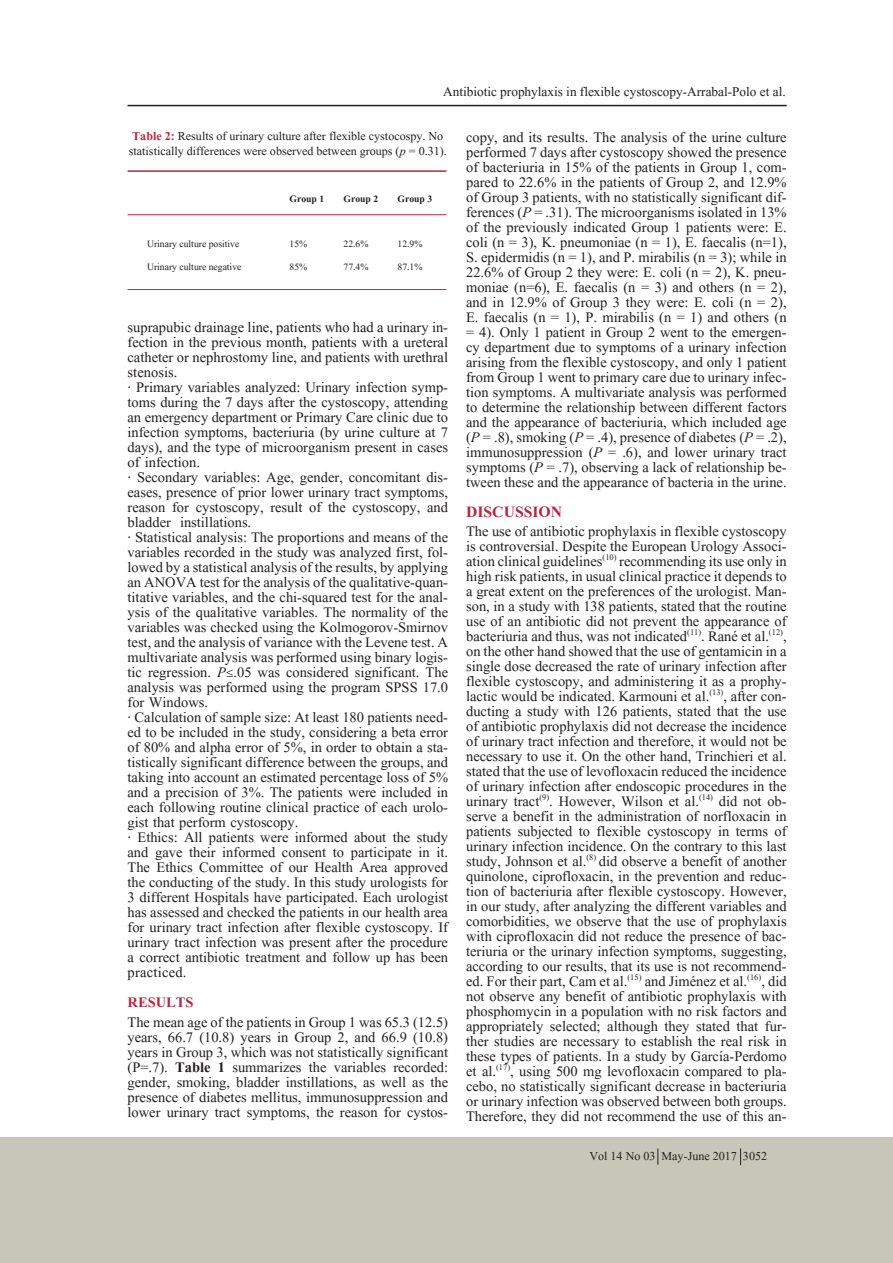
<style>
.page{position:relative;width:893px;height:1263px;background:#fff}
.page>*{position:absolute;margin:0;border:0;box-sizing:border-box;transform-origin:0 0}
.t1{font:700 19.5px "Aparajita";color:#b62841}
.t2{font:18px/15px "Aparajita";color:#231f20;text-align:justify}
.t3{font:700 18px "Aparajita";color:#b62841}
.t4{font:16.5px "Aparajita";color:#231f20}
.t5{font:15px/15px "Aparajita";color:#231f20}
.t6{font:12px "Aparajita";color:#231f20}
.t7{font:700 12px "Aparajita";color:#231f20}
.s1{font-weight:700;color:#b62841}
.s2{font-style:italic}
.s3{font-family:"Adobe Arabic"}
.s4{font-weight:700}
</style>
<div class="page">
<div style="left:0;top:1137px;width:893px;height:126px;background:#c7c7b9"></div>
<hr style="left:128px;top:105px;width:659px;height:1px;background:#231f20">
<hr style="left:128px;top:170px;width:318px;height:2px;background:#b62841">
<hr style="left:128px;top:214px;width:318px;height:1px;background:#b62841">
<hr style="left:128px;top:289px;width:318px;height:1px;background:#b62841">
<svg style="left:657px;top:1148px;width:1px;height:17px"></svg>
<svg style="left:740px;top:1148px;width:1px;height:17px"></svg>
<p class="t4" style="left:443px;top:84px;width:344px">Antibiotic prophylaxis in flexible cystoscopy-Arrabal-Polo et al.</p>
<p class="t5" style="left:129px;top:130px;width:319px"><span class="s1">Table 2:</span> Results of urinary culture after flexible cystocospy. No statistically differences were observed between groups (<span class="s2">p</span> = 0.31).</p>
<p class="t7" style="left:290px;top:194px;width:36px">Group 1</p>
<p class="t7" style="left:344px;top:194px;width:36px">Group 2</p>
<p class="t7" style="left:398px;top:194px;width:36px">Group 3</p>
<p class="t6" style="left:147px;top:238px;width:94px">Urinary culture positive</p>
<p class="t6" style="left:290px;top:238px;width:19px">15%</p>
<p class="t6" style="left:344px;top:238px;width:26px">22.6%</p>
<p class="t6" style="left:398px;top:238px;width:26px">12.9%</p>
<p class="t6" style="left:147px;top:261px;width:96px">Urinary culture negative</p>
<p class="t6" style="left:290px;top:261px;width:19px">85%</p>
<p class="t6" style="left:344px;top:261px;width:26px">77.4%</p>
<p class="t6" style="left:398px;top:261px;width:26px">87.1%</p>
<p class="t2" style="left:128px;top:322px;width:322px">suprapubic drainage line, patients who had a urinary in&shy;fection in the previous month, patients with a ureteral catheter or nephrostomy line, and patients with urethral stenosis.</p>
<p class="t2" style="left:128px;top:382px;width:322px">· Primary variables analyzed: Urinary infection symp&shy;toms during the 7 days after the cystoscopy, attending an emergency department or Primary Care clinic due to infection symptoms, bacteriuria (by urine culture at 7 days), and the type of microorganism present in cases of infection.</p>
<p class="t2" style="left:128px;top:472px;width:322px">· Secondary variables: Age, gender, concomitant dis&shy;eases, presence of prior lower urinary tract symptoms, reason for cystoscopy, result of the cystoscopy, and bladder instillations.</p>
<p class="t2" style="left:128px;top:532px;width:322px">· Statistical analysis: The proportions and means of the variables recorded in the study was analyzed first, fol&shy;lowed by a statistical analysis of the results, by applying an ANOVA test for the analysis of the qualitative-quan&shy;titative variables, and the chi-squared test for the anal&shy;ysis of the qualitative variables. The normality of the variables was checked using the Kolmogorov-Smirnov test, and the analysis of variance with the Levene test. A multivariate analysis was performed using binary logis&shy;tic regression. <span class="s2">P</span><span class="s3">≤</span>.05 was considered significant. The analysis was performed using the program SPSS 17.0 for Windows.</p>
<p class="t2" style="left:128px;top:712px;width:322px">· Calculation of sample size: At least 180 patients need&shy;ed to be included in the study, considering a beta error of 80% and alpha error of 5%, in order to obtain a sta&shy;tistically significant difference between the groups, and taking into account an estimated percentage loss of 5% and a precision of 3%. The patients were included in each following routine clinical practice of each urolo&shy;gist that perform cystoscopy.</p>
<p class="t2" style="left:128px;top:832px;width:322px">· Ethics: All patients were informed about the study and gave their informed consent to participate in it.<br>The Ethics Committee of our Health Area approved the conducting of the study. In this study urologists for 3 different Hospitals have participated. Each urologist has assessed and checked the patients in our health area for urinary tract infection after flexible cystoscopy. If urinary tract infection was present after the procedure a correct antibiotic treatment and follow up has been practiced.</p>
<p class="t3" style="left:128px;top:994px;width:68px">RESULTS</p>
<p class="t2" style="left:128px;top:1016px;width:322px">The mean age of the patients in Group 1 was 65.3 (12.5) years, 66.7 (10.8) years in Group 2, and 66.9 (10.8) years in Group 3, which was not statistically significant (P=.7). <span class="s4">Table 1</span> summarizes the variables recorded: gender, smoking, bladder instillations, as well as the presence of diabetes mellitus, immunosuppression and lower urinary tract symptoms, the reason for cystos-</p>
<p class="t2" style="left:466px;top:131px;width:322px">copy, and its results. The analysis of the urine culture performed 7 days after cystoscopy showed the presence of bacteriuria in 15% of the patients in Group 1, com&shy;pared to 22.6% in the patients of Group 2, and 12.9% of Group 3 patients, with no statistically significant dif&shy;ferences (<span class="s2">P</span> = .31). The microorganisms isolated in 13% of the previously indicated Group 1 patients were: E. coli (n = 3), K. pneumoniae (n = 1), E. faecalis (n=1), S. epidermidis (n = 1), and P. mirabilis (n = 3); while in 22.6% of Group 2 they were: E. coli (n = 2), K. pneu&shy;moniae (n=6), E. faecalis (n = 3) and others (n = 2), and in 12.9% of Group 3 they were: E. coli (n = 2), E. faecalis (n = 1), P. mirabilis (n = 1) and others (n = 4). Only 1 patient in Group 2 went to the emergen&shy;cy department due to symptoms of a urinary infection arising from the flexible cystoscopy, and only 1 patient from Group 1 went to primary care due to urinary infec&shy;tion symptoms. A multivariate analysis was performed to determine the relationship between different factors and the appearance of bacteriuria, which included age (<span class="s2">P</span> = .8), smoking (<span class="s2">P</span> = .4), presence of diabetes (<span class="s2">P</span> = .2), immunosuppression (<span class="s2">P</span> = .6), and lower urinary tract symptoms (<span class="s2">P</span> = .7), observing a lack of relationship be&shy;tween these and the appearance of bacteria in the urine.</p>
<p class="t1" style="left:466px;top:503px;width:98px">DISCUSSION</p>
<p class="t2" style="left:466px;top:526px;width:322px">The use of antibiotic prophylaxis in flexible cystoscopy is controversial. Despite the European Urology Associ&shy;ation clinical guidelines<sup>(10)</sup> recommending its use only in high risk patients, in usual clinical practice it depends to a great extent on the preferences of the urologist. Man&shy;son, in a study with 138 patients, stated that the routine use of an antibiotic did not prevent the appearance of bacteriuria and thus, was not indicated<sup>(11)</sup>. Rané et al.<sup>(12)</sup>, on the other hand showed that the use of gentamicin in a single dose decreased the rate of urinary infection after flexible cystoscopy, and administering it as a prophy&shy;lactic would be indicated. Karmouni et al.<sup>(13)</sup>, after con&shy;ducting a study with 126 patients, stated that the use of antibiotic prophylaxis did not decrease the incidence of urinary tract infection and therefore, it would not be necessary to use it. On the other hand, Trinchieri et al. stated that the use of levofloxacin reduced the incidence of urinary infection after endoscopic procedures in the urinary tract<sup>(9)</sup>. However, Wilson et al.<sup>(14)</sup> did not ob&shy;serve a benefit in the administration of norfloxacin in patients subjected to flexible cystoscopy in terms of urinary infection incidence. On the contrary to this last study, Johnson et al.<sup>(8)</sup> did observe a benefit of another quinolone, ciprofloxacin, in the prevention and reduc&shy;tion of bacteriuria after flexible cystoscopy. However, in our study, after analyzing the different variables and comorbidities, we observe that the use of prophylaxis with ciprofloxacin did not reduce the presence of bac&shy;teriuria or the urinary infection symptoms, suggesting, according to our results, that its use is not recommend&shy;ed. For their part, Cam et al.<sup>(15)</sup> and Jiménez et al.<sup>(16)</sup>, did not observe any benefit of antibiotic prophylaxis with phosphomycin in a population with no risk factors and appropriately selected; although they stated that fur&shy;ther studies are necessary to establish the real risk in these types of patients. In a study by García-Perdomo et al.<sup>(17)</sup>, using 500 mg levofloxacin compared to pla&shy;cebo, no statistically significant decrease in bacteriuria or urinary infection was observed between both groups.<br>Therefore, they did not recommend the use of this an-</p>
<p class="t5" style="left:589px;top:1150px;width:179px">Vol 14 No 03 May-June 2017 3052</p>
</div>
